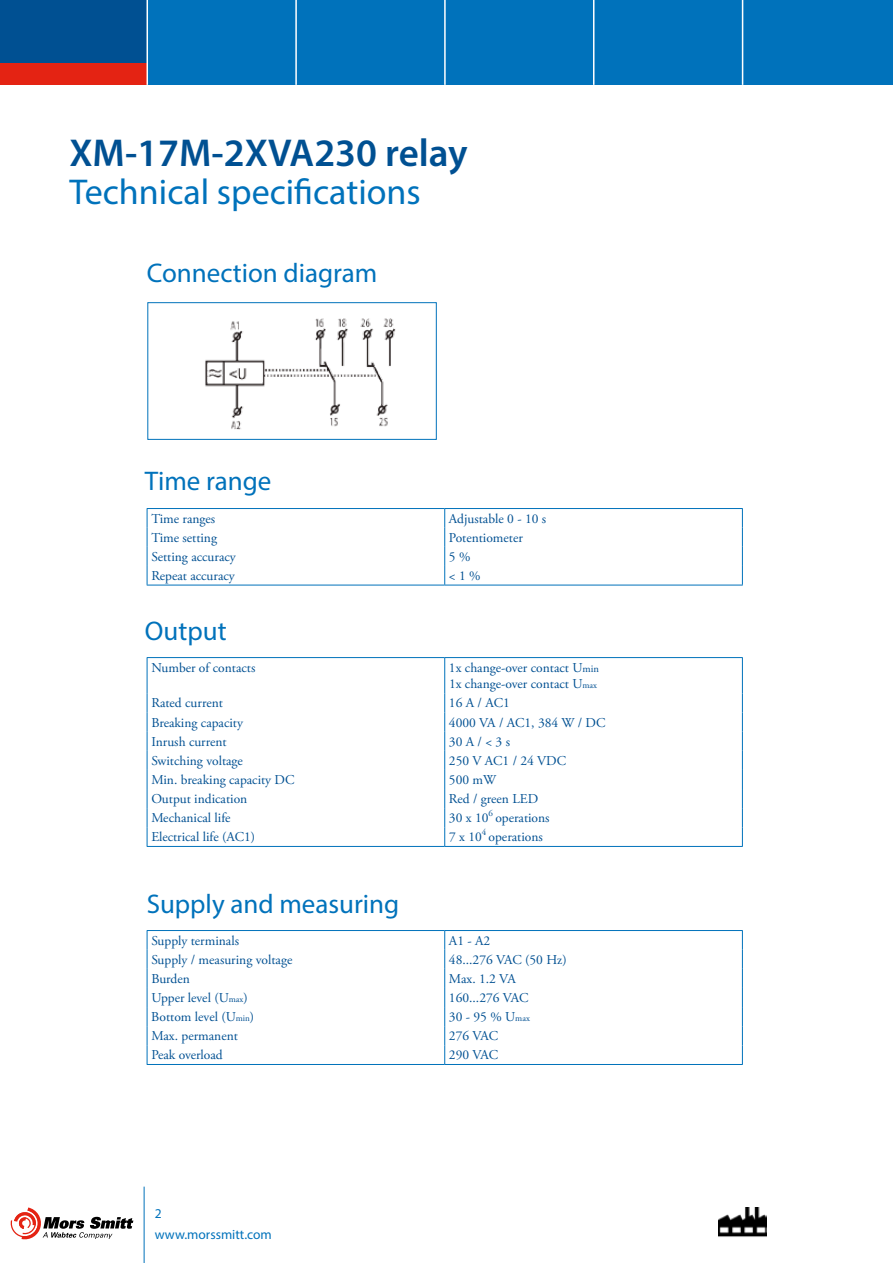
<style>
.page{position:relative;width:893px;height:1263px;background:#fff}
.page>*{position:absolute;margin:0;border:0;box-sizing:border-box;transform-origin:0 0}
.t1{font:600 39px "Myriad Pro";color:#005092}
.t2{font:36px "Myriad Pro";color:#0072bb}
.t3{font:27px "Myriad Pro";color:#0072bb}
.t4{font:13.5px/16.2px "Adobe Garamond Pro";color:#005092}
.t5{font:13.5px/21px "Myriad Pro";color:#0072bb}
.s1{font-size:10.5px}
.s2{font-size:9px}
</style>
<div class="page">
<div style="left:0;top:0;width:893px;height:85px;background:#0072bb"></div>
<div style="left:0;top:0;width:147px;height:85px;background:#005092"></div>
<div style="left:0;top:64px;width:147px;height:21px;background:#e42313"></div>
<hr style="left:147px;top:0;width:1px;height:85px;background:#fff">
<hr style="left:295px;top:0;width:2px;height:85px;background:#fff">
<hr style="left:444px;top:0;width:2px;height:85px;background:#fff">
<hr style="left:593px;top:0;width:1px;height:85px;background:#fff">
<hr style="left:742px;top:0;width:1px;height:85px;background:#fff">
<hr style="left:144px;top:1186px;width:1px;height:77px;background:#0072bb">
<svg style="left:11px;top:1207px;width:122px;height:32px"></svg>
<img style="left:718px;top:1207px;width:48px;height:30px">
<img style="left:205px;top:318px;width:191px;height:112px">
<div style="left:147px;top:302px;width:290px;height:138px;border:1px solid #0072bb"></div>
<hr style="left:147px;top:508px;width:298px;height:1px;background:#0072bb">
<hr style="left:445px;top:508px;width:298px;height:1px;background:#0072bb">
<svg style="left:147px;top:509px;width:1px;height:76px"></svg>
<svg style="left:444px;top:509px;width:1px;height:76px"></svg>
<svg style="left:742px;top:509px;width:1px;height:76px"></svg>
<hr style="left:147px;top:585px;width:298px;height:1px;background:#0072bb">
<hr style="left:445px;top:585px;width:298px;height:1px;background:#0072bb">
<hr style="left:147px;top:657px;width:298px;height:1px;background:#0072bb">
<hr style="left:147px;top:658px;width:1px;height:35px;background:#0072bb">
<hr style="left:445px;top:657px;width:298px;height:1px;background:#0072bb">
<hr style="left:444px;top:658px;width:1px;height:35px;background:#0072bb">
<hr style="left:742px;top:658px;width:1px;height:35px;background:#0072bb">
<svg style="left:147px;top:693px;width:1px;height:153px"></svg>
<svg style="left:444px;top:693px;width:1px;height:153px"></svg>
<svg style="left:742px;top:693px;width:1px;height:153px"></svg>
<hr style="left:147px;top:846px;width:298px;height:1px;background:#0072bb">
<hr style="left:445px;top:846px;width:298px;height:1px;background:#0072bb">
<hr style="left:147px;top:930px;width:298px;height:1px;background:#0072bb">
<hr style="left:445px;top:930px;width:298px;height:1px;background:#0072bb">
<svg style="left:147px;top:931px;width:1px;height:133px"></svg>
<svg style="left:444px;top:931px;width:1px;height:133px"></svg>
<svg style="left:742px;top:931px;width:1px;height:133px"></svg>
<hr style="left:147px;top:1064px;width:298px;height:1px;background:#0072bb">
<hr style="left:445px;top:1064px;width:298px;height:1px;background:#0072bb">
<h1 class="t1" style="left:69px;top:128px;width:400px">XM-17M-2XVA230 relay</h1>
<h2 class="t2" style="left:69px;top:170px;width:353px">Technical specifications</h2>
<h3 class="t3" style="left:147px;top:256px;width:232px">Connection diagram</h3>
<h3 class="t3" style="left:145px;top:464px;width:128px">Time range</h3>
<p class="t4" style="left:151px;top:511px;width:65px">Time ranges</p>
<p class="t4" style="left:449px;top:511px;width:99px">Adjustable 0 - 10 s</p>
<p class="t4" style="left:151px;top:530px;width:67px">Time setting</p>
<p class="t4" style="left:449px;top:530px;width:75px">Potentiometer</p>
<p class="t4" style="left:151px;top:549px;width:86px">Setting accuracy</p>
<p class="t4" style="left:449px;top:549px;width:23px">5 %</p>
<p class="t4" style="left:151px;top:568px;width:85px">Repeat accuracy</p>
<p class="t4" style="left:449px;top:568px;width:33px">&lt; 1 %</p>
<h3 class="t3" style="left:145px;top:614px;width:83px">Output</h3>
<p class="t4" style="left:151px;top:660px;width:106px">Number of contacts</p>
<p class="t4" style="left:449px;top:660px;width:151px">1x change-over contact U<span class="s1">min<br></span>1x change-over contact U<span class="s2">max</span></p>
<p class="t4" style="left:151px;top:695px;width:73px">Rated current</p>
<p class="t4" style="left:449px;top:695px;width:62px">16 A / AC1</p>
<p class="t4" style="left:151px;top:715px;width:93px">Breaking capacity</p>
<p class="t4" style="left:449px;top:715px;width:158px">4000 VA / AC1, 384 W / DC</p>
<p class="t4" style="left:151px;top:734px;width:77px">Inrush current</p>
<p class="t4" style="left:449px;top:734px;width:63px">30 A / &lt; 3 s</p>
<p class="t4" style="left:151px;top:753px;width:93px">Switching voltage</p>
<p class="t4" style="left:449px;top:753px;width:119px">250 V AC1 / 24 VDC</p>
<p class="t4" style="left:151px;top:772px;width:145px">Min. breaking capacity DC</p>
<p class="t4" style="left:449px;top:772px;width:49px">500 mW</p>
<p class="t4" style="left:151px;top:791px;width:97px">Output indication</p>
<p class="t4" style="left:449px;top:791px;width:91px">Red / green LED</p>
<p class="t4" style="left:151px;top:810px;width:81px">Mechanical life</p>
<p class="t4" style="left:449px;top:810px;width:102px">30 x 10<sup>6</sup> operations</p>
<p class="t4" style="left:151px;top:829px;width:105px">Electrical life (AC1)</p>
<p class="t4" style="left:449px;top:829px;width:95px">7 x 10<sup>4</sup> operations</p>
<h3 class="t3" style="left:147px;top:887px;width:254px">Supply and measuring</h3>
<p class="t4" style="left:151px;top:933px;width:89px">Supply terminals</p>
<p class="t4" style="left:449px;top:933px;width:43px">A1 - A2</p>
<p class="t4" style="left:151px;top:952px;width:143px">Supply / measuring voltage</p>
<p class="t4" style="left:449px;top:952px;width:119px">48...276 VAC (50 Hz)</p>
<p class="t4" style="left:151px;top:971px;width:40px">Burden</p>
<p class="t4" style="left:449px;top:971px;width:68px">Max. 1.2 VA</p>
<p class="t4" style="left:151px;top:990px;width:98px">Upper level (U<span class="s2">max</span>)</p>
<p class="t4" style="left:449px;top:990px;width:81px">160...276 VAC</p>
<p class="t4" style="left:151px;top:1009px;width:104px">Bottom level (U<span class="s2">min</span>)</p>
<p class="t4" style="left:449px;top:1009px;width:82px">30 - 95 % U<span class="s2">max</span></p>
<p class="t4" style="left:151px;top:1028px;width:88px">Max. permanent</p>
<p class="t4" style="left:449px;top:1028px;width:51px">276 VAC</p>
<p class="t4" style="left:151px;top:1047px;width:73px">Peak overload</p>
<p class="t4" style="left:449px;top:1047px;width:51px">290 VAC</p>
<p class="t5" style="left:155px;top:1202px;width:118px">2 www.morssmitt.com</p>
</div>
